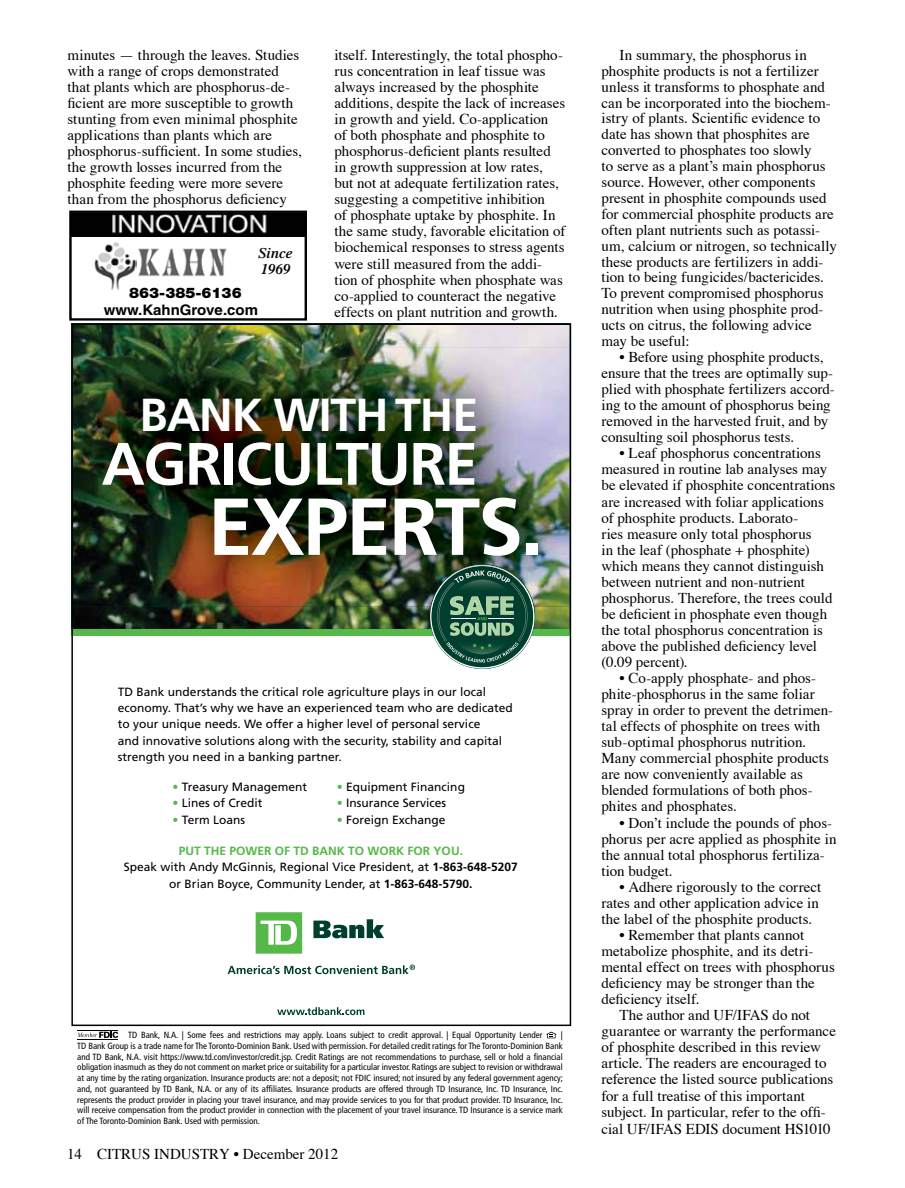
<style>
.page{position:relative;width:905px;height:1188px;background:#fff}
.page>*{position:absolute;margin:0;border:0;box-sizing:border-box;transform-origin:0 0}
.t1{font:700 80.55px "Frutiger";letter-spacing:-.025em;color:#fff}
.t2{font:700 59.7px "Frutiger";letter-spacing:-.025em;color:#fff}
.t3{font:700 46.2px "Frutiger";letter-spacing:-.025em;color:#fff}
.t4{font:15px/16px "Times";color:#000}
.t5{font:700 14.55px "Helvetica";color:#000}
.t6{font:900 14.55px "Helvetica Neue";color:#000}
.t7{font:italic 600 14.55px/16px "Times";color:#000}
.t8{font:12px/16.4px "Frutiger";color:#000}
.t9{font:condensed 9px/10.8px "Frutiger";color:#000;text-align:justify}
.s1{color:#54b948}
.s2{font-weight:700;color:#54b948}
.s3{font-weight:700}
</style>
<div class="page">
<div style="left:71px;top:629px;width:500px;height:7px;background:#54b948"></div>
<svg style="left:431px;top:629px;width:103px;height:7px"></svg>
<img style="left:71px;top:323px;width:500px;height:306px">
<svg style="left:71px;top:636px;width:500px;height:390px"></svg>
<svg style="left:569px;top:629px;width:2px;height:7px"></svg>
<svg style="left:71px;top:629px;width:2px;height:7px"></svg>
<svg style="left:77px;top:1032px;width:41px;height:6px"></svg>
<hr style="left:77px;top:1030px;width:41px;height:1px;background:#000">
<hr style="left:77px;top:1039px;width:41px;height:1px;background:#000">
<svg style="left:546px;top:1032px;width:10px;height:6px"></svg>
<div style="left:69px;top:211px;width:238px;height:110px;border:2px solid #000"></div>
<img style="left:94px;top:242px;width:42px;height:48px">
<img style="left:138px;top:248px;width:89px;height:29px">
<img style="left:73px;top:215px;width:230px;height:20px">
<div style="left:71px;top:213px;width:234px;height:24px;border:1px solid #000"></div>
<p class="t4" style="left:68px;top:47px;width:236px">minutes — through the leaves. Studies with a range of crops demonstrated that plants which are phosphorus-de&shy;ficient are more susceptible to growth stunting from even minimal phosphite applications than plants which are phosphorus-sufficient. In some studies, the growth losses incurred from the phosphite feeding were more severe than from the phosphorus deficiency</p>
<p class="t4" style="left:334px;top:47px;width:232px">itself. Interestingly, the total phospho&shy;rus concentration in leaf tissue was always increased by the phosphite additions, despite the lack of increases in growth and yield. Co-application<br>of both phosphate and phosphite to phosphorus-deficient plants resulted in growth suppression at low rates, but not at adequate fertilization rates, suggesting a competitive inhibition<br>of phosphate uptake by phosphite. In the same study, favorable elicitation of biochemical responses to stress agents were still measured from the addi&shy;tion of phosphite when phosphate was co-applied to counteract the negative effects on plant nutrition and growth.</p>
<p class="t4" style="left:601px;top:47px;width:237px;text-indent:18px">In summary, the phosphorus in phosphite products is not a fertilizer unless it transforms to phosphate and can be incorporated into the biochem&shy;istry of plants. Scientific evidence to date has shown that phosphites are converted to phosphates too slowly<br>to serve as a plant’s main phosphorus source. However, other components present in phosphite compounds used for commercial phosphite products are often plant nutrients such as potassi&shy;um, calcium or nitrogen, so technically these products are fertilizers in addi&shy;tion to being fungicides/bactericides.<br>To prevent compromised phosphorus nutrition when using phosphite prod&shy;ucts on citrus, the following advice may be useful:</p>
<p class="t4" style="left:601px;top:349px;width:235px;text-indent:18px">• Before using phosphite products, ensure that the trees are optimally sup&shy;plied with phosphate fertilizers accord&shy;ing to the amount of phosphorus being removed in the harvested fruit, and by consulting soil phosphorus tests.</p>
<p class="t4" style="left:601px;top:445px;width:235px;text-indent:18px">• Leaf phosphorus concentrations measured in routine lab analyses may be elevated if phosphite concentrations are increased with foliar applications of phosphite products. Laborato-<br>ries measure only total phosphorus<br>in the leaf (phosphate + phosphite) which means they cannot distinguish between nutrient and non-nutrient phosphorus. Therefore, the trees could be deficient in phosphate even though the total phosphorus concentration is above the published deficiency level (0.09 percent).</p>
<p class="t4" style="left:601px;top:670px;width:233px;text-indent:18px">• Co-apply phosphate- and phos&shy;phite-phosphorus in the same foliar spray in order to prevent the detrimen&shy;tal effects of phosphite on trees with sub-optimal phosphorus nutrition.<br>Many commercial phosphite products are now conveniently available as blended formulations of both phos&shy;phites and phosphates.</p>
<p class="t4" style="left:601px;top:814px;width:236px;text-indent:18px">• Don’t include the pounds of phos&shy;phorus per acre applied as phosphite in the annual total phosphorus fertiliza&shy;tion budget.</p>
<p class="t4" style="left:601px;top:878px;width:221px;text-indent:18px">• Adhere rigorously to the correct rates and other application advice in the label of the phosphite products.</p>
<p class="t4" style="left:619px;top:927px;width:186px">• Remember that plants cannot</p>
<p class="t4" style="left:601px;top:943px;width:213px">metabolize phosphite, and its detri-</p>
<p class="t4" style="left:601px;top:959px;width:235px">mental effect on trees with phosphorus</p>
<p class="t4" style="left:601px;top:975px;width:215px">deficiency may be stronger than the</p>
<p class="t4" style="left:601px;top:991px;width:99px">deficiency itself.</p>
<p class="t4" style="left:619px;top:1007px;width:192px">The author and UF/IFAS do not</p>
<p class="t4" style="left:601px;top:1023px;width:236px">guarantee or warranty the performance</p>
<p class="t4" style="left:601px;top:1039px;width:221px">of phosphite described in this review</p>
<p class="t4" style="left:601px;top:1055px;width:226px">article. The readers are encouraged to</p>
<p class="t4" style="left:601px;top:1071px;width:233px">reference the listed source publications</p>
<p class="t4" style="left:601px;top:1088px;width:205px">for a full treatise of this important</p>
<p class="t4" style="left:601px;top:1104px;width:226px">subject. In particular, refer to the offi-</p>
<p class="t4" style="left:601px;top:1121px;width:231px">cial UF/IFAS EDIS document HS1010</p>
<p class="t4" style="left:67px;top:1145px;width:273px">14 CITRUS INDUSTRY • December 2012</p>
<p class="t7" style="left:258px;top:245px;width:36px">Since<br>1969</p>
<p class="t6" style="left:129px;top:284px;width:114px">863-385-6136</p>
<p class="t5" style="left:104px;top:301px;width:156px">www.KahnGrove.com</p>
<h3 class="t3" style="left:140px;top:388px;width:340px">BANK WITH THE</h3>
<h2 class="t2" style="left:101px;top:429px;width:378px">AGRICULTURE</h2>
<h1 class="t1" style="left:208px;top:480px;width:337px">EXPERTS.</h1>
<p class="t8" style="left:118px;top:683px;width:396px">TD Bank understands the critical role agriculture plays in our local economy. That’s why we have an experienced team who are dedicated to your unique needs. We offer a higher level of personal service<br>and innovative solutions along with the security, stability and capital strength you need in a banking partner.</p>
<p class="t8" style="left:337px;top:779px;width:130px"><span class="s1">•</span> Equipment Financing</p>
<p class="t8" style="left:337px;top:795px;width:111px"><span class="s1">•</span> Insurance Services</p>
<p class="t8" style="left:337px;top:811px;width:110px"><span class="s1">•</span> Foreign Exchange</p>
<p class="t8" style="left:172px;top:779px;width:136px"><span class="s1">•</span> Treasury Management</p>
<p class="t8" style="left:172px;top:795px;width:92px"><span class="s1">•</span> Lines of Credit</p>
<p class="t8" style="left:172px;top:811px;width:74px"><span class="s1">•</span> Term Loans</p>
<p class="t8" style="left:124px;top:843px;width:395px;text-align:center"><span class="s2">PUT THE POWER OF TD BANK TO WORK FOR YOU.<br></span>Speak with Andy McGinnis, Regional Vice President, at <span class="s3">1-863-648-5207 </span>or Brian Boyce, Community Lender, at <span class="s3">1-863-648-5790.</span></p>
<p class="t9" style="left:128px;top:1030px;width:415px">TD Bank, N.A. | Some fees and restrictions may apply. Loans subject to credit approval. | Equal Opportunity Lender</p>
<p class="t9" style="left:77px;top:1030px;width:487px;text-indent:483px">| TD Bank Group is a trade name for The Toronto-Dominion Bank. Used with permission. For detailed credit ratings for The Toronto-Dominion Bank and TD Bank, N.A. visit https://www.td.com/investor/credit.jsp. Credit Ratings are not recommendations to purchase, sell or hold a financial obligation inasmuch as they do not comment on market price or suitability for a particular investor. Ratings are subject to revision or withdrawal at any time by the rating organization. Insurance products are: not a deposit; not FDIC insured; not insured by any federal government agency; and, not guaranteed by TD Bank, N.A. or any of its affiliates. Insurance products are offered through TD Insurance, Inc. TD Insurance, Inc. represents the product provider in placing your travel insurance, and may provide services to you for that product provider. TD Insurance, Inc. will receive compensation from the product provider in connection with the placement of your travel insurance. TD Insurance is a service mark of The Toronto-Dominion Bank. Used with permission.</p>
</div>
